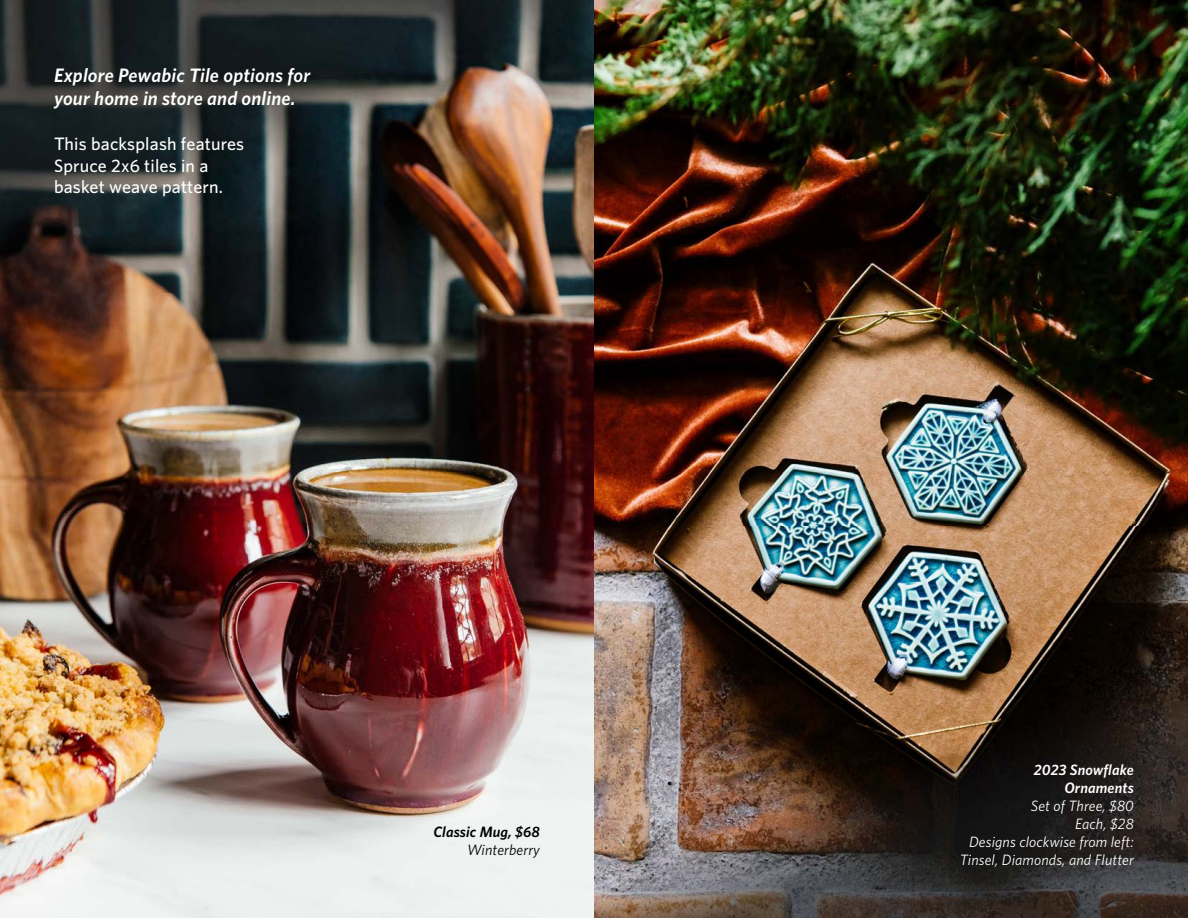
<style>
.page{position:relative;width:1188px;height:918px;background:#fff}
.page>*{position:absolute;margin:0;border:0;box-sizing:border-box;transform-origin:0 0}
.t1{font:italic 600 19.5px/23.4px "Whitney";letter-spacing:.01em;color:#fff}
.t2{font:500 18px/21.6px "Whitney";letter-spacing:.01em;color:#fff}
.t3{font:italic 15px/18px "Whitney";letter-spacing:.01em;color:#fff;text-align:right}
.t4{font:italic 600 15px/18px "Whitney";letter-spacing:.01em;color:#fff;text-align:right}
.t5{font:italic 600 15px "Whitney";letter-spacing:.01em;color:#000}
.t6{font:italic 15px "Whitney";letter-spacing:.01em;color:#000}
</style>
<div class="page">
<img style="left:0;top:0;width:1188px;height:918px">
<img style="left:594px;top:526px;width:594px;height:392px">
<img style="left:0;top:0;width:594px;height:392px">
<h1 class="t1" style="left:54px;top:63px;width:258px">Explore Pewabic Tile options for your home in store and online.</h1>
<p class="t2" style="left:54px;top:133px;width:192px">This backsplash features<br>Spruce 2x6 tiles in a basket weave pattern.</p>
<p class="t5" style="left:433px;top:821px;width:108px">Classic Mug, $68</p>
<p class="t6" style="left:467px;top:839px;width:74px">Winterberry</p>
<p class="t4" style="left:1034px;top:760px;width:102px">2023 Snowflake<br>Ornaments</p>
<p class="t3" style="left:960px;top:796px;width:175px">Set of Three, $80<br>Each, $28<br>Designs clockwise from left:<br>Tinsel, Diamonds, and Flutter</p>
</div>
